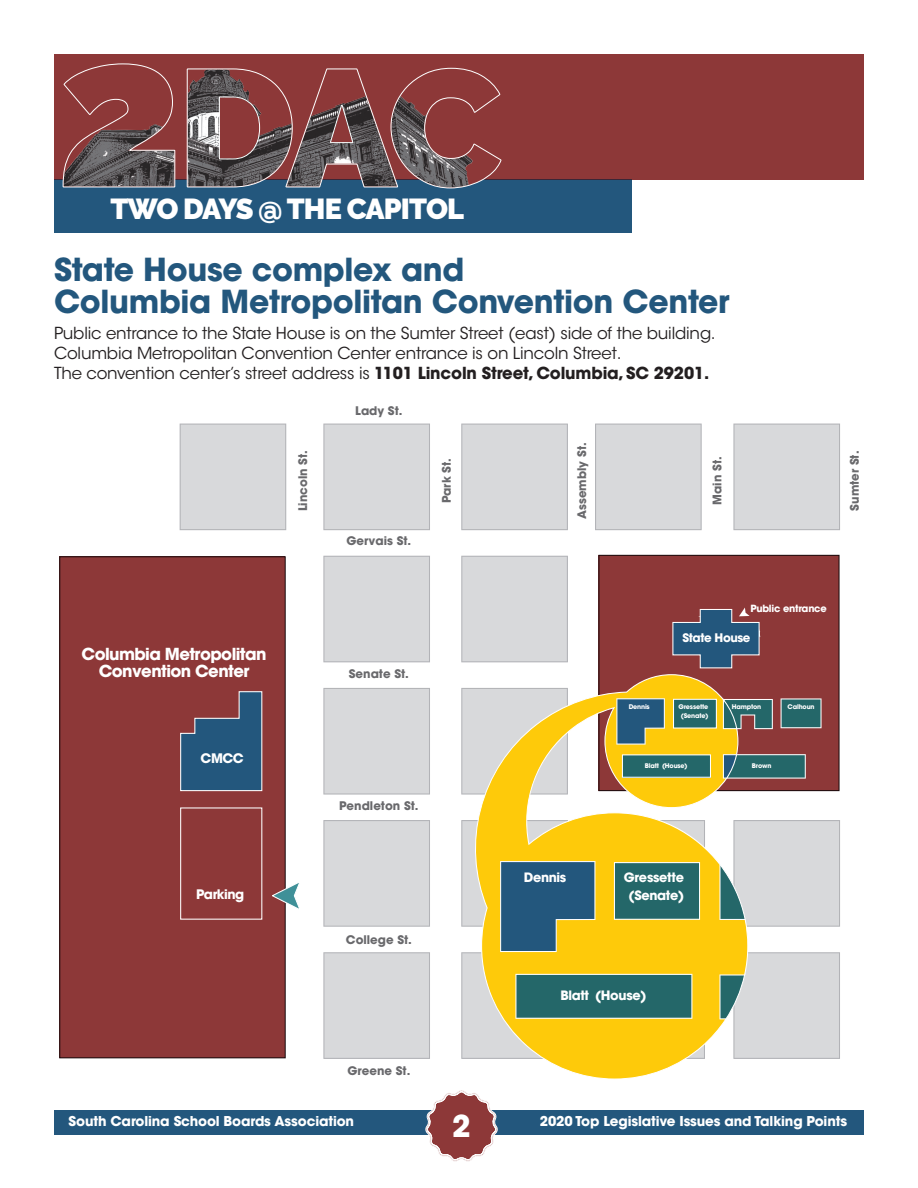
<style>
.page{position:relative;width:918px;height:1188px;background:#fff}
.page>*{position:absolute;margin:0;border:0;box-sizing:border-box;transform-origin:0 0}
.t1{font:700 31.5px/31.5px "ITC Avant Garde Std";letter-spacing:-.01em;color:#23577d}
.t2{font:700 30px "ITC Avant Garde Std";color:#fff}
.t3{font:900 28.8px "Raleway";letter-spacing:-.03em;color:#fff}
.t4{font:16.5px/19.8px "ITC Avant Garde Std";letter-spacing:-.01em;color:#231f20}
.t5{font:700 16.5px/16.6px "ITC Avant Garde Std";letter-spacing:-.035em;color:#fff;text-align:center}
.t6{font:700 13.5px "ITC Avant Garde Std";letter-spacing:-.01em;color:#fff}
.t7{font:700 13.05px "ITC Avant Garde Std";letter-spacing:-.035em;color:#fff}
.t8{font:700 12.9px/18px "ITC Avant Garde Std";letter-spacing:-.025em;color:#fff;text-align:center}
.t9{font:700 11.85px "ITC Avant Garde Std";color:#69696c}
.t10{font:700 11.7px "ITC Avant Garde Std";letter-spacing:-.035em;color:#fff}
.t11{font:700 9.9px "ITC Avant Garde Std";letter-spacing:-.025em;color:#fff}
.t12{font:700 6.45px/9px "ITC Avant Garde Std";letter-spacing:-.025em;color:#fff;text-align:center}
.s1{font-weight:700}
</style>
<div class="page">
<div style="left:54px;top:54px;width:810px;height:125px;background:#8d3838"></div>
<div style="left:54px;top:179px;width:577px;height:54px;background:#23577d"></div>
<svg style="left:186px;top:67px;width:316px;height:122px"></svg>
<svg style="left:62px;top:63px;width:114px;height:125px"></svg>
<div style="left:54px;top:1110px;width:810px;height:24px;background:#23577d"></div>
<svg style="left:424px;top:1090px;width:74px;height:72px"></svg>
<div style="left:599px;top:555px;width:240px;height:236px;background:#8d3838"></div>
<div style="left:598px;top:555px;width:242px;height:236px;border:1px solid #1d0c0e"></div>
<div style="left:60px;top:557px;width:225px;height:501px;background:#8d3838"></div>
<div style="left:59px;top:556px;width:227px;height:502px;border:1px solid #1d0c0e"></div>
<div style="left:461px;top:556px;width:107px;height:106px;background:#d8d9db"></div>
<div style="left:461px;top:424px;width:107px;height:106px;background:#d8d9db"></div>
<div style="left:323px;top:556px;width:107px;height:106px;background:#d8d9db"></div>
<div style="left:323px;top:688px;width:107px;height:107px;background:#d8d9db"></div>
<div style="left:323px;top:424px;width:107px;height:106px;background:#d8d9db"></div>
<div style="left:733px;top:424px;width:107px;height:106px;background:#d8d9db"></div>
<div style="left:595px;top:424px;width:107px;height:106px;background:#d8d9db"></div>
<div style="left:323px;top:820px;width:107px;height:107px;background:#d8d9db"></div>
<div style="left:180px;top:424px;width:106px;height:106px;background:#d8d9db"></div>
<div style="left:323px;top:952px;width:107px;height:107px;background:#d8d9db"></div>
<svg style="left:781px;top:698px;width:41px;height:30px"></svg>
<svg style="left:672px;top:608px;width:89px;height:61px"></svg>
<svg style="left:180px;top:691px;width:83px;height:101px"></svg>
<svg style="left:272px;top:880px;width:27px;height:31px"></svg>
<div style="left:748px;top:952px;width:92px;height:107px;background:#d8d9db"></div>
<div style="left:748px;top:820px;width:92px;height:107px;background:#d8d9db"></div>
<svg style="left:461px;top:674px;width:287px;height:405px"></svg>
<svg style="left:723px;top:698px;width:50px;height:31px;background:#517576"></svg>
<svg style="left:723px;top:754px;width:83px;height:25px;background:#3f767b"></svg>
<svg style="left:461px;top:820px;width:244px;height:239px;background:#b0aa4e"></svg>
<div style="left:622px;top:755px;width:88px;height:22px;background:#246769"></div>
<div style="left:622px;top:754px;width:89px;height:24px;border:1px solid #fff"></div>
<svg style="left:616px;top:698px;width:49px;height:78px"></svg>
<div style="left:674px;top:699px;width:42px;height:29px;background:#246769"></div>
<div style="left:673px;top:699px;width:44px;height:30px;border:1px solid #fff"></div>
<p class="t3" style="left:110px;top:192px;width:355px">TWO DAYS @ THE CAPITOL</p>
<p class="t1" style="left:54px;top:254px;width:677px">State House complex and<br>Columbia Metropolitan Convention Center</p>
<p class="t4" style="left:54px;top:324px;width:663px">Public entrance to the State House is on the Sumter Street (east) side of the building.<br>Columbia Metropolitan Convention Center entrance is on Lincoln Street.<br>The convention center’s street address is <span class="s1">1101 Lincoln Street, Columbia, SC 29201.</span></p>
<p class="t9" style="left:295px;top:511px;width:63px;rotate:-90deg">Lincoln St.</p>
<p class="t9" style="left:355px;top:403px;width:49px">Lady St.</p>
<p class="t9" style="left:347px;top:533px;width:66px">Gervais St.</p>
<p class="t9" style="left:439px;top:503px;width:47px;rotate:-90deg">Park St.</p>
<p class="t5" style="left:82px;top:646px;width:186px">Columbia Metropolitan<br>Convention Center</p>
<p class="t7" style="left:201px;top:750px;width:45px">CMCC</p>
<p class="t7" style="left:196px;top:886px;width:50px">Parking</p>
<p class="t9" style="left:349px;top:666px;width:62px">Senate St.</p>
<p class="t9" style="left:339px;top:798px;width:81px">Pendleton St.</p>
<p class="t9" style="left:346px;top:932px;width:68px">College St.</p>
<p class="t9" style="left:347px;top:1063px;width:64px">Greene St.</p>
<p class="t9" style="left:574px;top:519px;width:78px;rotate:-90deg">Assembly St.</p>
<p class="t9" style="left:847px;top:511px;width:61px;rotate:-90deg">Sumter St.</p>
<p class="t9" style="left:709px;top:505px;width:50px;rotate:-90deg">Main St.</p>
<p class="t11" style="left:750px;top:602px;width:78px">Public entrance</p>
<p class="t10" style="left:683px;top:630px;width:69px">State House</p>
<p class="t12" style="left:629px;top:702px;width:23px">Dennis</p>
<p class="t12" style="left:679px;top:702px;width:31px">Gressette (Senate)</p>
<p class="t12" style="left:732px;top:702px;width:31px">Hampton</p>
<p class="t12" style="left:788px;top:702px;width:29px">Calhoun</p>
<p class="t12" style="left:645px;top:761px;width:44px">Blatt (House)</p>
<p class="t12" style="left:752px;top:761px;width:21px">Brown</p>
<p class="t8" style="left:524px;top:869px;width:44px">Dennis</p>
<p class="t8" style="left:624px;top:869px;width:62px">Gressette (Senate)</p>
<p class="t8" style="left:560px;top:986px;width:88px">Blatt (House)</p>
<h2 class="t2" style="left:452px;top:1106px;width:20px">2</h2>
<p class="t6" style="left:69px;top:1113px;width:287px">South Carolina School Boards Association</p>
<p class="t6" style="left:540px;top:1112px;width:309px">2020 Top Legislative Issues and Talking Points</p>
</div>
